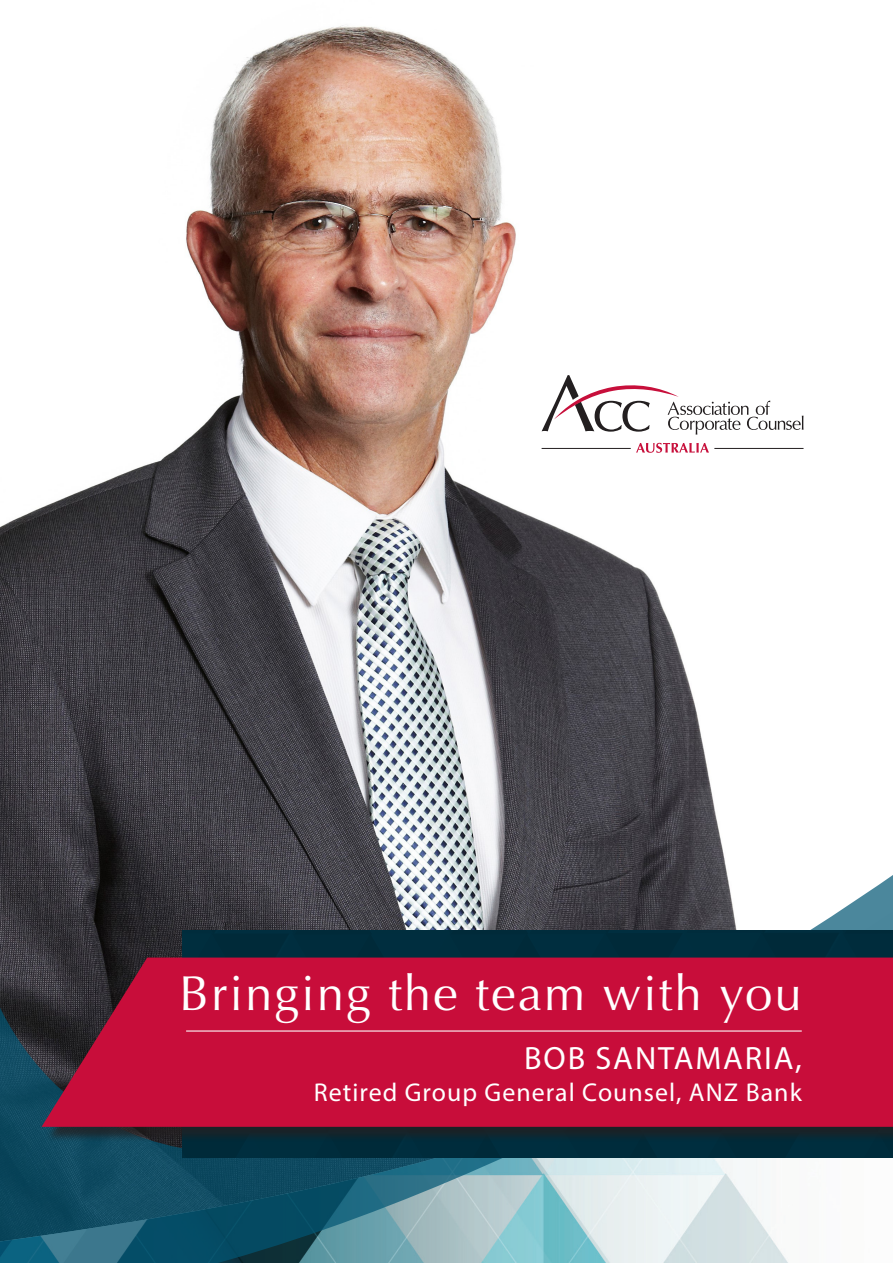
<style>
.page{position:relative;width:893px;height:1263px;background:#fff}
.page>*{position:absolute;margin:0;border:0;box-sizing:border-box;transform-origin:0 0}
.t1{font:49.2px "Optima";letter-spacing:.04em;color:#fff}
.t2{font:32.25px "Myriad Pro";letter-spacing:.06em;color:#fff}
.t3{font:25.8px "Myriad Pro";letter-spacing:.04em;color:#fff}
</style>
<div class="page">
<img style="left:0;top:25px;width:804px;height:641px">
<svg style="left:542px;top:375px;width:261px;height:60px"></svg>
<svg style="left:636px;top:443px;width:73px;height:10px"></svg>
<hr style="left:714px;top:448px;width:89px;height:1px;background:#231f20">
<hr style="left:542px;top:448px;width:89px;height:1px;background:#231f20">
<svg style="left:0;top:666px;width:893px;height:597px"></svg>
<div style="left:183px;top:930px;width:710px;height:228px;background:#002c3c"></div>
<div style="left:45px;top:960px;width:848px;height:182px;background:#231f20;opacity:.75"></div>
<svg style="left:42px;top:957px;width:851px;height:170px;background:#bd0f3a"></svg>
<hr style="left:186px;top:1030px;width:616px;height:1px;background:#fff">
<p class="t1" style="left:179px;top:964px;width:624px">Bringing the team with you</p>
<p class="t2" style="left:524px;top:1038px;width:279px">BOB SANTAMARIA,</p>
<p class="t3" style="left:314px;top:1077px;width:489px">Retired Group General Counsel, ANZ Bank</p>
</div>
